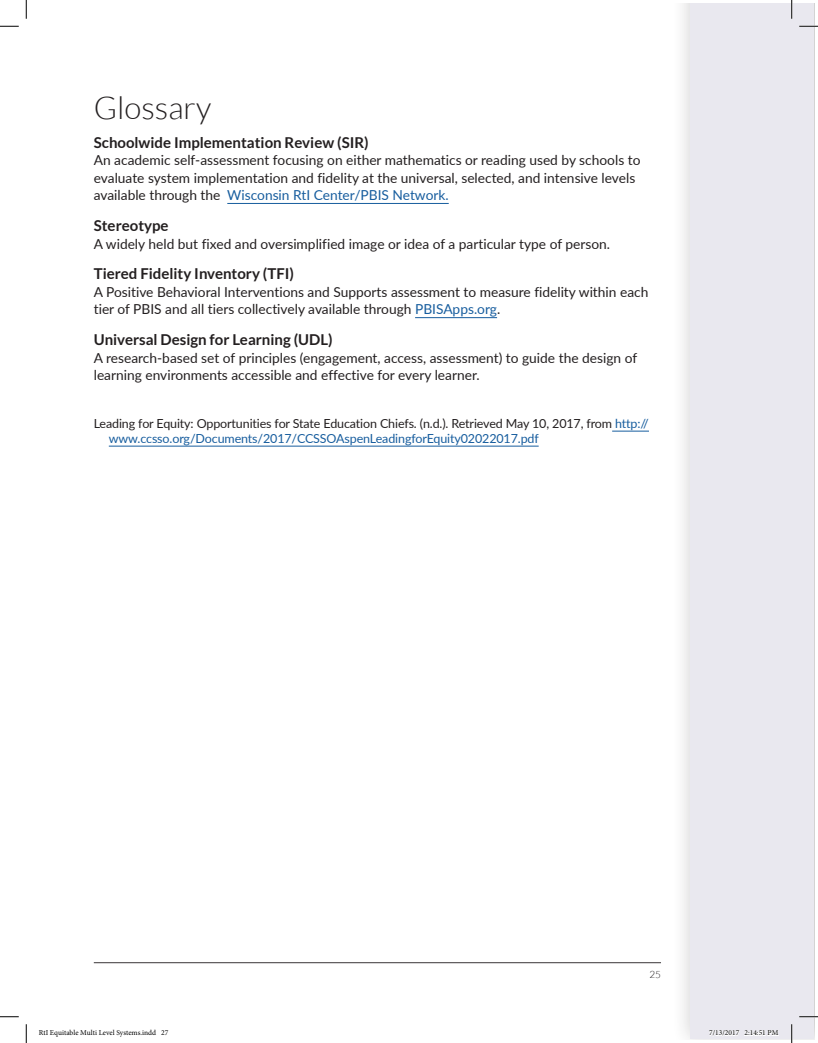
<style>
.page{position:relative;width:818px;height:1043px;background:#fff}
.page>*{position:absolute;margin:0;border:0;box-sizing:border-box;transform-origin:0 0}
.t1{font:300 31.25px "Lato";color:#231f20}
.t2{font:700 15px "Lato";color:#231f20}
.t3{font:13.75px/17.5px "Lato";color:#231f20}
.t4{font:12.5px/15px "Lato";letter-spacing:-.01em;color:#231f20}
.t5{font:300 10px "Lato";color:#231f20}
.t6{font:7.5px "Minion Pro";color:#000}
.s1{color:#175d9e}
</style>
<div class="page">
<hr style="left:94px;top:962px;width:567px;height:1px;background:#231f20">
<hr style="left:227px;top:203px;width:221px;height:1px;background:#175d9e">
<hr style="left:415px;top:317px;width:82px;height:1px;background:#175d9e">
<hr style="left:612px;top:431px;width:37px;height:1px;background:#175d9e">
<hr style="left:109px;top:446px;width:429px;height:1px;background:#175d9e">
<div style="left:670px;top:4px;width:144px;height:1035px;background:#231f20;opacity:.2"></div>
<div style="left:690px;top:4px;width:124px;height:1035px;background:#e9e8ef"></div>
<svg style="left:0;top:25px;width:19px;height:2px"></svg>
<svg style="left:799px;top:25px;width:19px;height:2px"></svg>
<svg style="left:0;top:1016px;width:19px;height:1px"></svg>
<svg style="left:799px;top:1015px;width:19px;height:2px"></svg>
<svg style="left:25px;top:0;width:2px;height:19px"></svg>
<svg style="left:25px;top:1024px;width:2px;height:18px"></svg>
<svg style="left:790px;top:0;width:2px;height:19px"></svg>
<svg style="left:790px;top:1024px;width:2px;height:18px"></svg>
<svg style="left:709px;top:1030px;width:69px;height:10px"></svg>
<h1 class="t1" style="left:94px;top:91px;width:119px">Glossary</h1>
<p class="t2" style="left:94px;top:134px;width:276px">Schoolwide Implementation Review (SIR)</p>
<p class="t3" style="left:94px;top:151px;width:548px">An academic self-assessment focusing on either mathematics or reading used by schools to evaluate system implementation and fidelity at the universal, selected, and intensive levels available through the <span class="s1">Wisconsin RtI Center/PBIS Network.</span></p>
<p class="t2" style="left:94px;top:217px;width:76px">Stereotype</p>
<p class="t3" style="left:94px;top:234px;width:517px">A widely held but fixed and oversimplified image or idea of a particular type of person.</p>
<p class="t2" style="left:94px;top:265px;width:202px">Tiered Fidelity Inventory (TFI)</p>
<p class="t3" style="left:94px;top:282px;width:556px">A Positive Behavioral Interventions and Supports assessment to measure fidelity within each tier of PBIS and all tiers collectively available through <span class="s1">PBISApps.org</span>.</p>
<p class="t2" style="left:94px;top:331px;width:240px">Universal Design for Learning (UDL)</p>
<p class="t3" style="left:94px;top:348px;width:545px">A research-based set of principles (engagement, access, assessment) to guide the design of learning environments accessible and effective for every learner.</p>
<p class="t4" style="left:109px;top:415px;width:541px;text-indent:-15px">Leading for Equity: Opportunities for State Education Chiefs. (n.d.). Retrieved May 10, 2017, from <span class="s1">http:// www.ccsso.org/Documents/2017/CCSSOAspenLeadingforEquity02022017.pdf</span></p>
<p class="t5" style="left:649px;top:969px;width:13px">25</p>
<p class="t6" style="left:39px;top:1028px;width:131px">RtI Equitable Multi Level Systems.indd 27</p>
<p class="t6" style="left:709px;top:1028px;width:71px">7/13/2017 2:14:51 PM</p>
</div>
